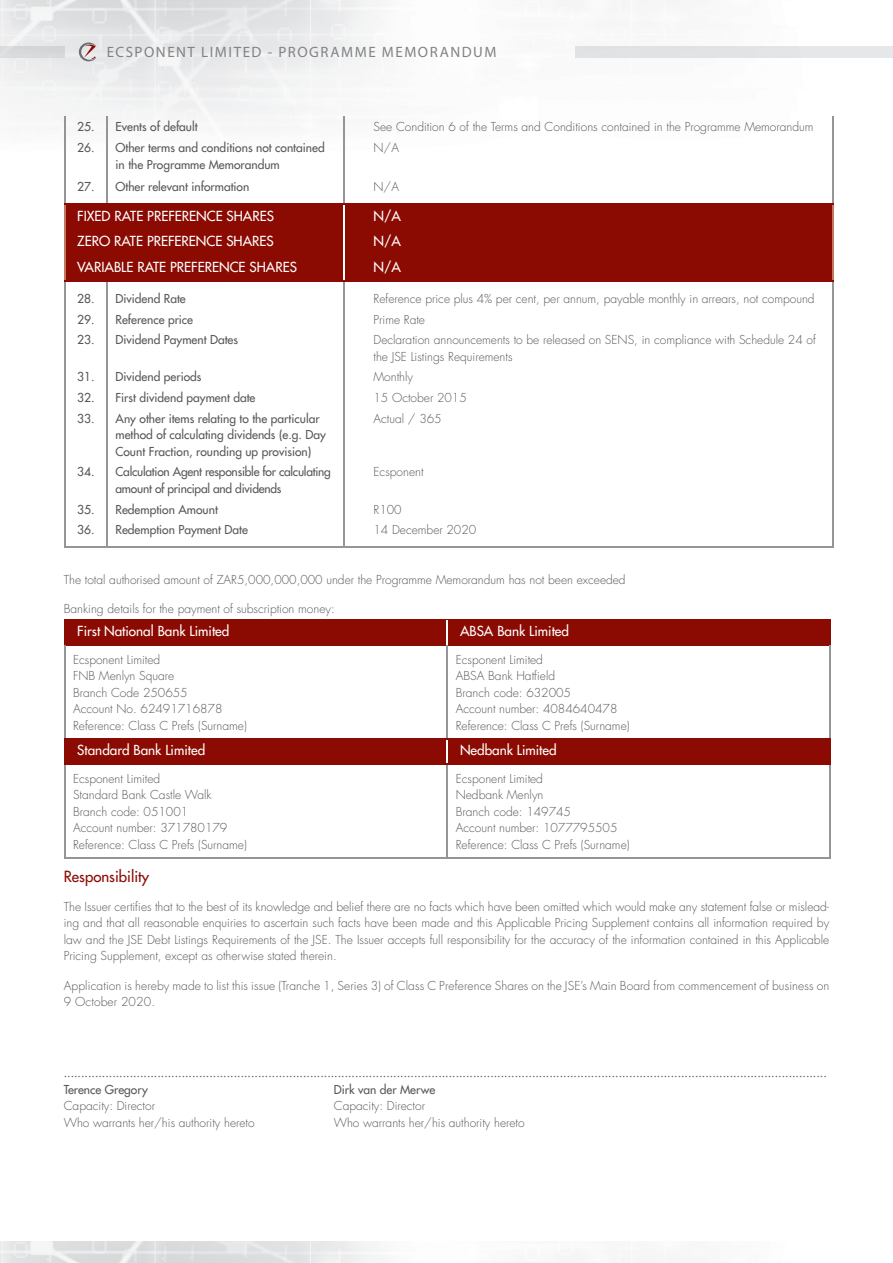
<style>
.page{position:relative;width:893px;height:1263px;background:#fff}
.page>*{position:absolute;margin:0;border:0;box-sizing:border-box;transform-origin:0 0}
.t1{font:15px "Myriad Pro";letter-spacing:.105em;color:#808285}
.t2{font:15px "Futura LT";color:#8b0a02}
.t3{font:13.5px "Futura LT";color:#fff}
.t4{font:300 12px/16.5px "Futura LT";color:#57585a}
.t5{font:12px/16.5px "Futura LT";color:#57585a}
.t6{font:12px/16.5px "Futura LT";letter-spacing:-.02em;color:#57585a}
</style>
<div class="page">
<img style="left:0;top:0;width:893px;height:213px">
<img style="left:0;top:1242px;width:676px;height:21px">
<svg style="left:79px;top:43px;width:17px;height:18px"></svg>
<img style="left:0;top:47px;width:65px;height:10px">
<div style="left:575px;top:47px;width:318px;height:10px;background:#e2e3e5"></div>
<div style="left:65px;top:205px;width:767px;height:75px;background:#8b0a02"></div>
<svg style="left:64px;top:116px;width:1px;height:21px"></svg>
<hr style="left:106px;top:116px;width:2px;height:21px;background:#939598">
<svg style="left:343px;top:116px;width:1px;height:21px"></svg>
<svg style="left:832px;top:116px;width:1px;height:21px"></svg>
<hr style="left:64px;top:137px;width:1px;height:37px;background:#939598">
<hr style="left:106px;top:137px;width:2px;height:37px;background:#939598">
<hr style="left:343px;top:137px;width:1px;height:37px;background:#939598">
<hr style="left:832px;top:137px;width:1px;height:37px;background:#939598">
<hr style="left:106px;top:174px;width:2px;height:29px;background:#939598">
<hr style="left:106px;top:281px;width:2px;height:27px;background:#939598">
<hr style="left:106px;top:308px;width:2px;height:21px;background:#939598">
<hr style="left:64px;top:329px;width:1px;height:37px;background:#939598">
<hr style="left:106px;top:329px;width:2px;height:37px;background:#939598">
<hr style="left:343px;top:329px;width:1px;height:37px;background:#939598">
<hr style="left:832px;top:329px;width:1px;height:37px;background:#939598">
<hr style="left:106px;top:366px;width:2px;height:21px;background:#939598">
<svg style="left:64px;top:366px;width:1px;height:42px"></svg>
<hr style="left:106px;top:387px;width:2px;height:21px;background:#939598">
<svg style="left:343px;top:366px;width:1px;height:42px"></svg>
<svg style="left:832px;top:366px;width:1px;height:42px"></svg>
<hr style="left:64px;top:408px;width:1px;height:53px;background:#939598">
<hr style="left:106px;top:408px;width:2px;height:53px;background:#939598">
<hr style="left:343px;top:408px;width:1px;height:53px;background:#939598">
<hr style="left:832px;top:408px;width:1px;height:53px;background:#939598">
<hr style="left:64px;top:461px;width:1px;height:37px;background:#939598">
<hr style="left:106px;top:461px;width:2px;height:37px;background:#939598">
<hr style="left:343px;top:461px;width:1px;height:37px;background:#939598">
<hr style="left:832px;top:461px;width:1px;height:37px;background:#939598">
<hr style="left:106px;top:498px;width:2px;height:21px;background:#939598">
<svg style="left:64px;top:498px;width:1px;height:48px"></svg>
<hr style="left:106px;top:519px;width:2px;height:27px;background:#939598">
<svg style="left:343px;top:498px;width:1px;height:48px"></svg>
<svg style="left:832px;top:498px;width:1px;height:48px"></svg>
<hr style="left:64px;top:546px;width:43px;height:1px;background:#939598">
<hr style="left:107px;top:546px;width:237px;height:1px;background:#939598">
<hr style="left:344px;top:546px;width:489px;height:1px;background:#939598">
<hr style="left:64px;top:203px;width:43px;height:2px;background:#8b0a02">
<hr style="left:107px;top:203px;width:237px;height:2px;background:#8b0a02">
<hr style="left:344px;top:203px;width:489px;height:2px;background:#8b0a02">
<hr style="left:65px;top:229px;width:42px;height:1px;background:#8b0a02">
<hr style="left:107px;top:229px;width:236px;height:1px;background:#8b0a02">
<hr style="left:344px;top:229px;width:488px;height:1px;background:#8b0a02">
<hr style="left:65px;top:255px;width:42px;height:1px;background:#8b0a02">
<hr style="left:107px;top:255px;width:236px;height:1px;background:#8b0a02">
<hr style="left:344px;top:255px;width:488px;height:1px;background:#8b0a02">
<hr style="left:64px;top:280px;width:43px;height:1px;background:#8b0a02">
<hr style="left:107px;top:280px;width:237px;height:1px;background:#8b0a02">
<hr style="left:344px;top:280px;width:489px;height:1px;background:#8b0a02">
<svg style="left:64px;top:174px;width:1px;height:155px"></svg>
<svg style="left:832px;top:174px;width:1px;height:155px"></svg>
<svg style="left:343px;top:174px;width:1px;height:155px"></svg>
<hr style="left:64px;top:619px;width:383px;height:1px;background:#8b0a02">
<hr style="left:447px;top:619px;width:384px;height:1px;background:#8b0a02">
<hr style="left:829px;top:620px;width:2px;height:24px;background:#8b0a02">
<hr style="left:64px;top:644px;width:383px;height:2px;background:#8b0a02">
<hr style="left:447px;top:644px;width:384px;height:2px;background:#8b0a02">
<div style="left:64px;top:620px;width:765px;height:25px;background:#8b0a02"></div>
<hr style="left:64px;top:646px;width:1px;height:92px;background:#939598">
<hr style="left:447px;top:646px;width:1px;height:92px;background:#939598">
<hr style="left:829px;top:646px;width:1px;height:92px;background:#939598">
<hr style="left:64px;top:738px;width:383px;height:1px;background:#8b0a02">
<hr style="left:447px;top:738px;width:383px;height:1px;background:#8b0a02">
<div style="left:64px;top:739px;width:766px;height:25px;background:#8b0a02"></div>
<hr style="left:447px;top:765px;width:1px;height:92px;background:#939598">
<hr style="left:64px;top:765px;width:1px;height:92px;background:#939598">
<hr style="left:829px;top:765px;width:1px;height:92px;background:#939598">
<hr style="left:64px;top:857px;width:383px;height:1px;background:#939598">
<hr style="left:447px;top:857px;width:383px;height:1px;background:#939598">
<hr style="left:64px;top:764px;width:383px;height:1px;background:#8b0a02">
<hr style="left:447px;top:764px;width:383px;height:1px;background:#8b0a02">
<p class="t1" style="left:107px;top:43px;width:391px">ECSPONENT LIMITED - PROGRAMME MEMORANDUM</p>
<p class="t5" style="left:77px;top:119px;width:122px">25. Events of default</p>
<p class="t4" style="left:374px;top:119px;width:442px">See Condition 6 of the Terms and Conditions contained in the Programme Memorandum</p>
<p class="t5" style="left:77px;top:139px;width:249px;text-align:center">26. Other terms and conditions not contained in the Programme Memorandum</p>
<p class="t4" style="left:374px;top:140px;width:27px">N/A</p>
<p class="t5" style="left:77px;top:179px;width:174px">27. Other relevant information</p>
<p class="t4" style="left:374px;top:179px;width:27px">N/A</p>
<p class="t3" style="left:77px;top:207px;width:198px">FIXED RATE PREFERENCE SHARES</p>
<p class="t3" style="left:374px;top:207px;width:29px">N/A</p>
<p class="t3" style="left:77px;top:233px;width:198px">ZERO RATE PREFERENCE SHARES</p>
<p class="t3" style="left:374px;top:233px;width:29px">N/A</p>
<p class="t3" style="left:77px;top:258px;width:221px">VARIABLE RATE PREFERENCE SHARES</p>
<p class="t3" style="left:374px;top:258px;width:29px">N/A</p>
<p class="t5" style="left:77px;top:290px;width:110px">28. Dividend Rate</p>
<p class="t4" style="left:374px;top:291px;width:443px">Reference price plus 4% per cent, per annum, payable monthly in arrears, not compound</p>
<p class="t5" style="left:77px;top:311px;width:117px">29. Reference price</p>
<p class="t4" style="left:374px;top:311px;width:53px">Prime Rate</p>
<p class="t5" style="left:77px;top:331px;width:162px">23. Dividend Payment Dates</p>
<p class="t4" style="left:374px;top:332px;width:444px">Declaration announcements to be released on SENS, in compliance with Schedule 24 of the JSE Listings Requirements</p>
<p class="t5" style="left:77px;top:369px;width:126px">31. Dividend periods</p>
<p class="t4" style="left:374px;top:369px;width:41px">Monthly</p>
<p class="t5" style="left:77px;top:389px;width:180px">32. First dividend payment date</p>
<p class="t4" style="left:374px;top:390px;width:95px">15 October 2015</p>
<p class="t5" style="left:116px;top:410px;width:212px;text-indent:-38px">33. Any other items relating to the particular method of calculating dividends (e.g. Day<br>Count Fraction, rounding up provision)</p>
<p class="t4" style="left:374px;top:410px;width:70px">Actual / 365</p>
<p class="t6" style="left:116px;top:464px;width:217px;text-indent:-38px">34. Calculation Agent responsible for calculating amount of principal and dividends</p>
<p class="t4" style="left:374px;top:464px;width:51px">Ecsponent</p>
<p class="t5" style="left:77px;top:501px;width:142px">35. Redemption Amount</p>
<p class="t4" style="left:374px;top:501px;width:30px">R100</p>
<p class="t5" style="left:77px;top:521px;width:172px">36. Redemption Payment Date</p>
<p class="t4" style="left:374px;top:522px;width:104px">14 December 2020</p>
<p class="t4" style="left:64px;top:571px;width:563px">The total authorised amount of ZAR5,000,000,000 under the Programme Memorandum has not been exceeded</p>
<p class="t4" style="left:64px;top:600px;width:272px">Banking details for the payment of subscription money:</p>
<p class="t3" style="left:77px;top:623px;width:154px">First National Bank Limited</p>
<p class="t3" style="left:460px;top:623px;width:111px">ABSA Bank Limited</p>
<p class="t4" style="left:73px;top:651px;width:175px">Ecsponent Limited<br>FNB Menlyn Square<br>Branch Code 250655<br>Account No. 62491716878<br>Reference: Class C Prefs (Surname)</p>
<p class="t4" style="left:456px;top:651px;width:175px">Ecsponent Limited<br>ABSA Bank Hatfield<br>Branch code: 632005<br>Account number: 4084640478<br>Reference: Class C Prefs (Surname)</p>
<p class="t3" style="left:77px;top:742px;width:129px">Standard Bank Limited</p>
<p class="t3" style="left:460px;top:742px;width:98px">Nedbank Limited</p>
<p class="t4" style="left:73px;top:770px;width:175px">Ecsponent Limited<br>Standard Bank Castle Walk<br>Branch code: 051001<br>Account number: 371780179<br>Reference: Class C Prefs (Surname)</p>
<p class="t4" style="left:456px;top:770px;width:175px">Ecsponent Limited<br>Nedbank Menlyn<br>Branch code: 149745<br>Account number: 1077795505<br>Reference: Class C Prefs (Surname)</p>
<p class="t2" style="left:64px;top:866px;width:87px">Responsibility</p>
<p class="t4" style="left:64px;top:898px;width:767px;text-align:justify">The Issuer certifies that to the best of its knowledge and belief there are no facts which have been omitted which would make any statement false or mislead&shy;ing and that all reasonable enquiries to ascertain such facts have been made and this Applicable Pricing Supplement contains all information required by law and the JSE Debt Listings Requirements of the JSE. The Issuer accepts full responsibility for the accuracy of the information contained in this Applicable Pricing Supplement, except as otherwise stated therein.</p>
<p class="t4" style="left:64px;top:977px;width:767px">Application is hereby made to list this issue (Tranche 1, Series 3) of Class C Preference Shares on the JSE’s Main Board from commencement of business on<br>9 October 2020.</p>
<p class="t5" style="left:64px;top:1064px;width:764px">............................................................................................................................................................................................................................<br>Terence Gregory</p>
<p class="t5" style="left:334px;top:1081px;width:103px">Dirk van der Merwe</p>
<p class="t4" style="left:64px;top:1098px;width:93px">Capacity: Director</p>
<p class="t4" style="left:334px;top:1098px;width:93px">Capacity: Director</p>
<p class="t4" style="left:64px;top:1114px;width:192px">Who warrants her/his authority hereto</p>
<p class="t4" style="left:334px;top:1114px;width:192px">Who warrants her/his authority hereto</p>
</div>
